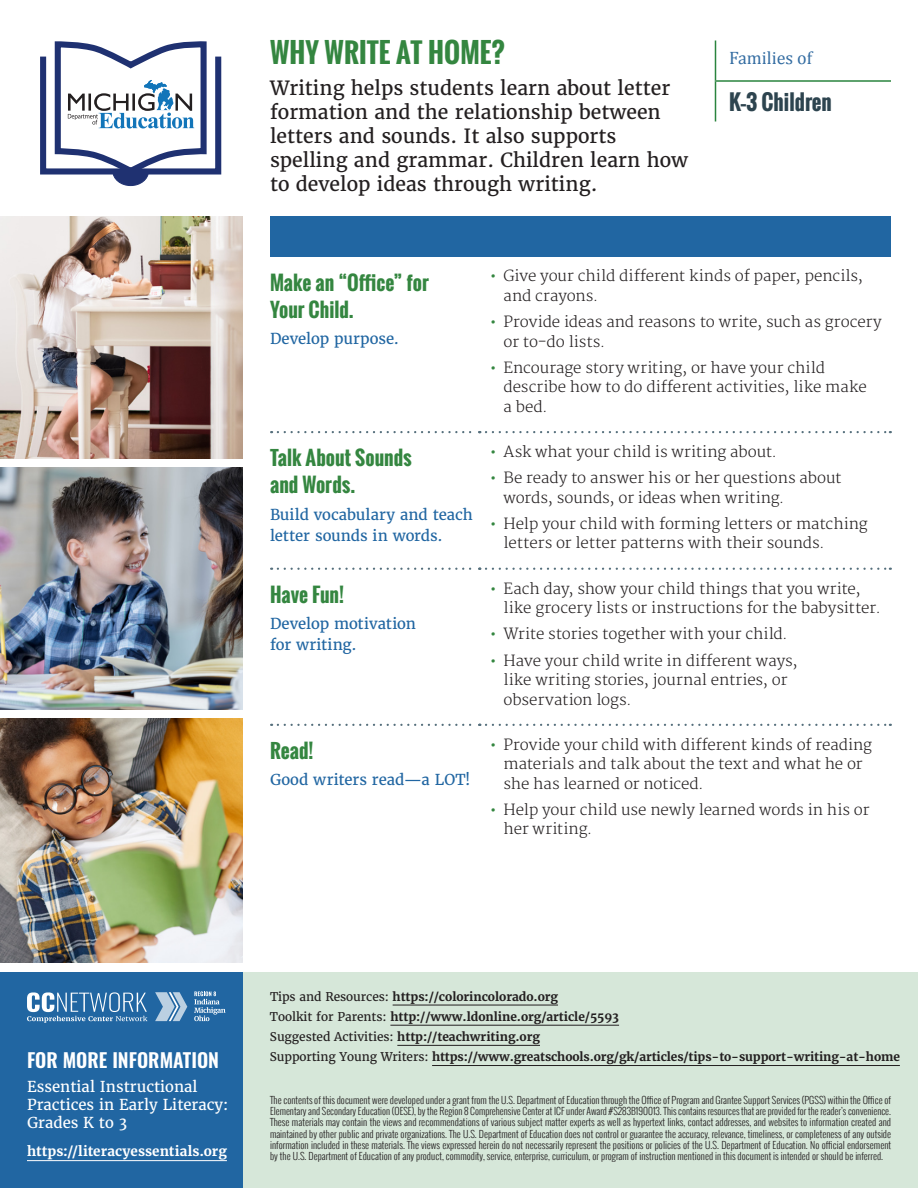
<style>
.page{position:relative;width:918px;height:1188px;background:#fff}
.page>*{position:absolute;margin:0;border:0;box-sizing:border-box;transform-origin:0 0}
.t1{font:700 27px "Oswald";letter-spacing:.005em;color:#348640}
.t2{font:700 21px "Oswald";color:#2d444f}
.t3{font:19.5px/24px "Merriweather";color:#231f20}
.t4{font:700 19.5px/27px "Oswald";color:#348640}
.t5{font:600 19.5px "Oswald";color:#fff}
.t6{font:18px "Cambria";color:#346da2}
.t7{font:300 15px/19.5px "Merriweather";color:#231f20}
.t8{font:15px/21px "Merriweather";letter-spacing:-.005em;color:#2166a2}
.t9{font:15px/18px "Merriweather";color:#fff}
.t10{font:700 13.5px "Merriweather";letter-spacing:.005em;color:#fff}
.t11{font:700 12px "Merriweather";letter-spacing:-.005em;color:#231f20}
.t12{font:300 9.75px/11.2px "Oswald";letter-spacing:.005em;color:#231f20;text-align:justify}
.s1{font-weight:700;color:#348640}
.s2{font-weight:400}
</style>
<div class="page">
<div style="left:40px;top:54px;width:181px;height:121px;border:6px solid #1f3171"></div>
<svg style="left:52px;top:41px;width:158px;height:145px"></svg>
<img style="left:0;top:216px;width:243px;height:243px">
<img style="left:0;top:468px;width:243px;height:242px">
<img style="left:0;top:718px;width:243px;height:244px">
<div style="left:0;top:972px;width:242px;height:216px;background:#2166a2"></div>
<div style="left:244px;top:972px;width:674px;height:216px;background:#d6e7d9"></div>
<hr style="left:393px;top:1005px;width:165px;height:1px;background:#231f20">
<hr style="left:390px;top:1025px;width:229px;height:1px;background:#231f20">
<hr style="left:397px;top:1045px;width:143px;height:1px;background:#231f20">
<hr style="left:432px;top:1065px;width:468px;height:1px;background:#231f20">
<hr style="left:27px;top:1160px;width:200px;height:1px;background:#fff">
<svg style="left:155px;top:992px;width:32px;height:29px"></svg>
<svg style="left:27px;top:992px;width:120px;height:31px"></svg>
<svg style="left:194px;top:991px;width:32px;height:30px"></svg>
<div style="left:270px;top:216px;width:621px;height:40px;background:#2166a2"></div>
<svg style="left:278px;top:431px;width:202px;height:2px"></svg>
<svg style="left:486px;top:431px;width:405px;height:2px"></svg>
<svg style="left:278px;top:568px;width:202px;height:2px"></svg>
<svg style="left:486px;top:568px;width:405px;height:2px"></svg>
<svg style="left:278px;top:724px;width:202px;height:2px"></svg>
<svg style="left:486px;top:724px;width:405px;height:2px"></svg>
<hr style="left:715px;top:40px;width:1px;height:40px;background:#2a843e">
<svg style="left:715px;top:80px;width:14px;height:2px"></svg>
<hr style="left:715px;top:82px;width:1px;height:40px;background:#2a843e">
<hr style="left:729px;top:80px;width:162px;height:2px;background:#2a843e">
<h1 class="t1" style="left:270px;top:32px;width:236px">WHY WRITE AT HOME?</h1>
<p class="t3" style="left:270px;top:76px;width:420px">Writing helps students learn about letter formation and the relationship between letters and sounds. It also supports spelling and grammar. Children learn how to develop ideas through writing.</p>
<p class="t6" style="left:729px;top:48px;width:85px">Families of</p>
<p class="t2" style="left:729px;top:86px;width:104px">K–3 Children</p>
<h3 class="t4" style="left:270px;top:269px;width:160px">Make an “Office” for<br>Your Child.</h3>
<p class="t8" style="left:270px;top:328px;width:131px">Develop purpose.</p>
<h3 class="t4" style="left:270px;top:445px;width:143px">Talk About Sounds and Words.</h3>
<p class="t8" style="left:270px;top:504px;width:204px">Build vocabulary and teach letter sounds in words.</p>
<h3 class="t4" style="left:270px;top:581px;width:76px">Have Fun!</h3>
<p class="t8" style="left:270px;top:613px;width:148px">Develop motivation for writing.</p>
<h3 class="t4" style="left:270px;top:737px;width:45px">Read!</h3>
<p class="t8" style="left:270px;top:769px;width:202px">Good writers read—a LOT!</p>
<p class="t7" style="left:504px;top:267px;width:361px;text-indent:-14px"><span class="s1">•</span> Give your child different kinds of paper, pencils, and crayons.</p>
<p class="t7" style="left:504px;top:313px;width:380px;text-indent:-14px"><span class="s1">•</span> Provide ideas and reasons to write, such as grocery or to-do lists.</p>
<p class="t7" style="left:504px;top:358px;width:365px;text-indent:-14px"><span class="s1">•</span> Encourage story writing, or have your child describe how to do different activities, like make a bed.</p>
<p class="t7" style="left:490px;top:443px;width:289px"><span class="s1">•</span> Ask what your child is writing about.</p>
<p class="t7" style="left:504px;top:469px;width:340px;text-indent:-14px"><span class="s1">•</span> Be ready to answer his or her questions about words, sounds, or ideas when writing.</p>
<p class="t7" style="left:504px;top:515px;width:366px;text-indent:-14px"><span class="s1">•</span> Help your child with forming letters or matching letters or letter patterns with their sounds.</p>
<p class="t7" style="left:504px;top:579px;width:379px;text-indent:-14px"><span class="s1">•</span> Each day, show your child things that you write, like grocery lists or instructions for the babysitter.</p>
<p class="t7" style="left:490px;top:625px;width:299px"><span class="s1">•</span> Write stories together with your child.</p>
<p class="t7" style="left:504px;top:651px;width:296px;text-indent:-14px"><span class="s1">•</span> Have your child write in different ways, like writing stories, journal entries, or observation logs.</p>
<p class="t7" style="left:504px;top:735px;width:370px;text-indent:-14px"><span class="s1">•</span> Provide your child with different kinds of reading materials and talk about the text and what he or she has learned or noticed.</p>
<p class="t7" style="left:504px;top:801px;width:367px;text-indent:-14px"><span class="s1">•</span> Help your child use newly learned words in his or her writing.</p>
<h3 class="t5" style="left:27px;top:1049px;width:194px">FOR MORE INFORMATION</h3>
<p class="t9" style="left:27px;top:1078px;width:203px">Essential Instructional<br>Practices in Early Literacy:<br>Grades K to 3</p>
<h3 class="t10" style="left:27px;top:1143px;width:201px">https://literacyessentials.org</h3>
<p class="t11" style="left:270px;top:989px;width:290px"><span class="s2">Tips and Resources:</span> https://colorincolorado.org</p>
<p class="t11" style="left:270px;top:1009px;width:351px"><span class="s2">Toolkit for Parents:</span> http://www.ldonline.org/article/5593</p>
<p class="t11" style="left:270px;top:1029px;width:272px"><span class="s2">Suggested Activities:</span> http://teachwriting.org</p>
<p class="t11" style="left:270px;top:1049px;width:631px"><span class="s2">Supporting Young Writers:</span> https://www.greatschools.org/gk/articles/tips-to-support-writing-at-home</p>
<p class="t12" style="left:270px;top:1094px;width:623px">The contents of this document were developed under a grant from the U.S. Department of Education through the Office of Program and Grantee Support Services (PGSS) within the Office of Elementary and Secondary Education (OESE), by the Region 8 Comprehensive Center at ICF under Award #S283B190013. This contains resources that are provided for the reader’s convenience.<br>These materials may contain the views and recommendations of various subject matter experts as well as hypertext links, contact addresses, and websites to information created and maintained by other public and private organizations. The U.S. Department of Education does not control or guarantee the accuracy, relevance, timeliness, or completeness of any outside information included in these materials. The views expressed herein do not necessarily represent the positions or policies of the U.S. Department of Education. No official endorsement by the U.S. Department of Education of any product, commodity, service, enterprise, curriculum, or program of instruction mentioned in this document is intended or should be inferred.</p>
</div>
